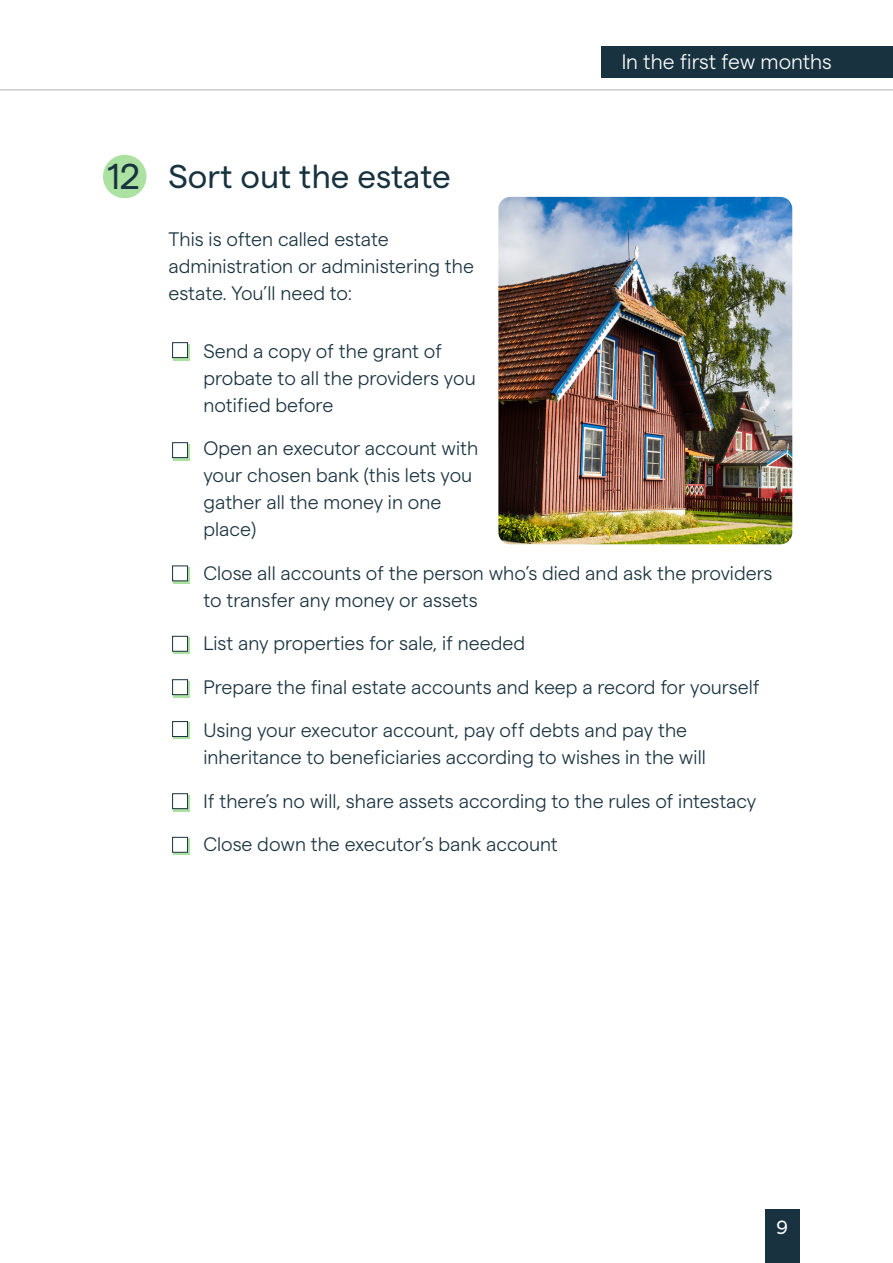
<style>
.page{position:relative;width:893px;height:1263px;background:#fff}
.page>*{position:absolute;margin:0;border:0;box-sizing:border-box;transform-origin:0 0}
.t1{font:36px "Matter";color:#18323f}
.t2{font:33px "Matter";color:#18323f}
.t3{font:300 21px "Matter SQ";color:#fff}
.t4{font:300 19.5px/27px "Matter SQ";color:#18323f}
.t5{font:19.05px "Matter";color:#fff}
</style>
<div class="page">
<div style="left:103px;top:155px;width:43px;height:43px;background:#abe2a1;border-radius:50%"></div>
<hr style="left:0;top:90px;width:893px;height:1px;background:#000">
<div style="left:174px;top:344px;width:16px;height:16px;background:#abe2a1"></div>
<div style="left:172px;top:342px;width:16px;height:16px;background:#fff;border:1px solid #18323f"></div>
<svg style="left:174px;top:444px;width:16px;height:16px"></svg>
<div style="left:172px;top:442px;width:16px;height:16px;background:#fff;border:1px solid #18323f"></div>
<svg style="left:174px;top:567px;width:16px;height:16px"></svg>
<div style="left:172px;top:565px;width:16px;height:16px;background:#fff;border:1px solid #18323f"></div>
<div style="left:174px;top:638px;width:16px;height:16px;background:#abe2a1"></div>
<div style="left:172px;top:636px;width:16px;height:16px;background:#fff;border:1px solid #18323f"></div>
<svg style="left:174px;top:681px;width:16px;height:16px"></svg>
<div style="left:172px;top:679px;width:16px;height:16px;background:#fff;border:1px solid #18323f"></div>
<div style="left:174px;top:723px;width:16px;height:16px;background:#abe2a1"></div>
<div style="left:172px;top:721px;width:16px;height:16px;background:#fff;border:1px solid #18323f"></div>
<svg style="left:174px;top:795px;width:16px;height:16px"></svg>
<div style="left:172px;top:793px;width:16px;height:16px;background:#fff;border:1px solid #18323f"></div>
<div style="left:174px;top:839px;width:16px;height:16px;background:#abe2a1"></div>
<div style="left:172px;top:837px;width:16px;height:16px;background:#fff;border:1px solid #18323f"></div>
<img style="left:498px;top:197px;width:294px;height:347px">
<div style="left:765px;top:1210px;width:34px;height:53px;background:#18323f"></div>
<div style="left:601px;top:47px;width:292px;height:31px;background:#18323f"></div>
<p class="t1" style="left:108px;top:150px;width:34px">12</p>
<p class="t2" style="left:169px;top:152px;width:284px">Sort out the estate</p>
<p class="t4" style="left:169px;top:224px;width:307px">This is often called estate administration or administering the estate. You’ll need to:</p>
<p class="t3" style="left:622px;top:46px;width:212px">In the first few months</p>
<p class="t4" style="left:203px;top:336px;width:274px">Send a copy of the grant of probate to all the providers you notified before</p>
<p class="t4" style="left:203px;top:433px;width:276px">Open an executor account with your chosen bank (this lets you gather all the money in one place)</p>
<p class="t4" style="left:203px;top:558px;width:571px">Close all accounts of the person who’s died and ask the providers to transfer any money or assets</p>
<p class="t4" style="left:203px;top:628px;width:323px">List any properties for sale, if needed</p>
<p class="t4" style="left:203px;top:672px;width:558px">Prepare the final estate accounts and keep a record for yourself</p>
<p class="t4" style="left:203px;top:715px;width:504px">Using your executor account, pay off debts and pay the inheritance to beneficiaries according to wishes in the will</p>
<p class="t4" style="left:203px;top:786px;width:554px">If there’s no will, share assets according to the rules of intestacy</p>
<p class="t4" style="left:203px;top:829px;width:356px">Close down the executor’s bank account</p>
<p class="t5" style="left:777px;top:1213px;width:13px">9</p>
</div>
